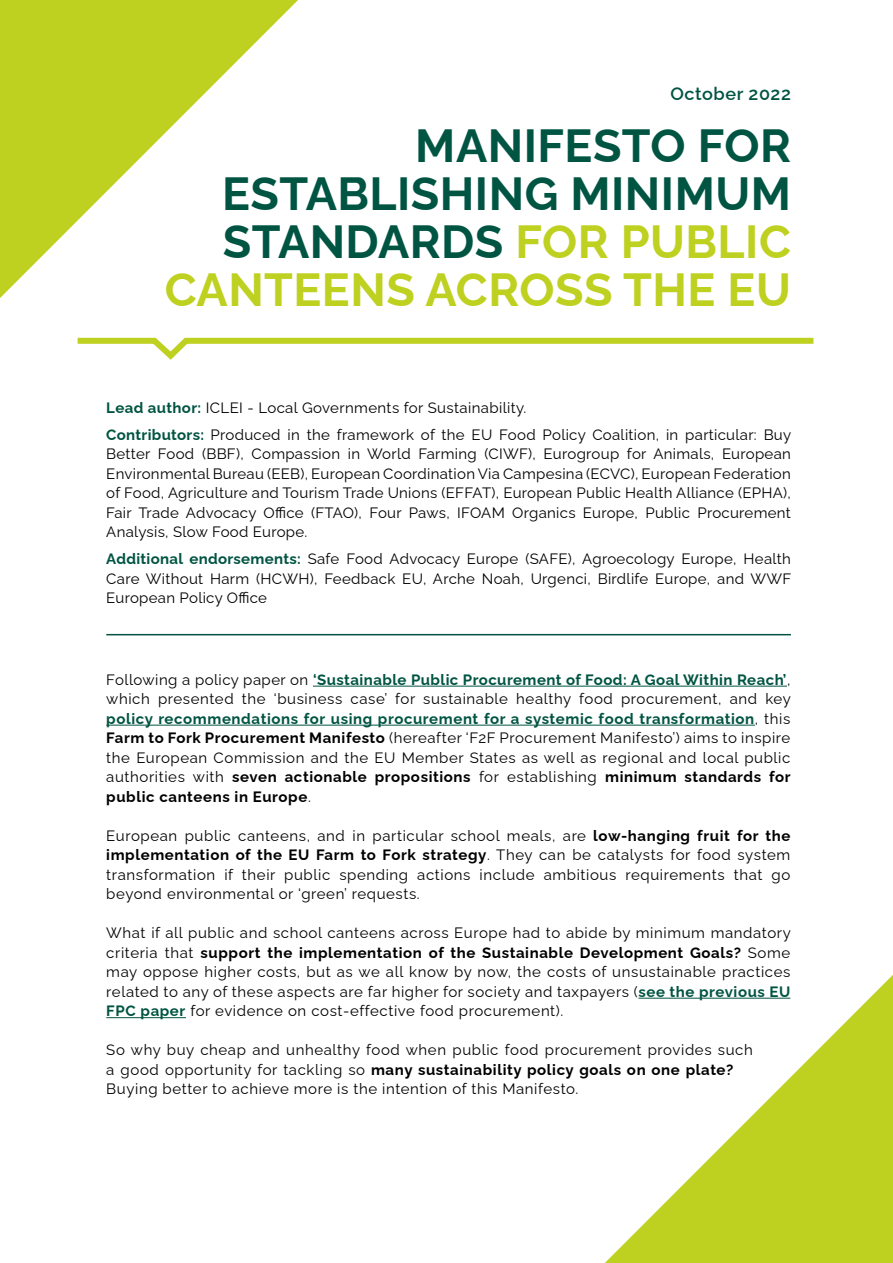
<style>
.page{position:relative;width:893px;height:1263px;background:#fff}
.page>*{position:absolute;margin:0;border:0;box-sizing:border-box;transform-origin:0 0}
.t1{font:700 46.5px/48px "Raleway";letter-spacing:.01em;color:#005442;text-align:right}
.t2{font:600 18px "Raleway";letter-spacing:.03em;color:#005442}
.t3{font:15px/19.5px "Raleway";letter-spacing:.025em;color:#000;text-align:justify}
.s1{color:#bed020}
.s2{font-weight:700;color:#005442}
.s3{font-weight:700}
</style>
<div class="page">
<svg style="left:77px;top:337px;width:737px;height:23px"></svg>
<hr style="left:313px;top:686px;width:474px;height:1px;background:#005442">
<hr style="left:106px;top:725px;width:649px;height:1px;background:#005442">
<hr style="left:106px;top:1017px;width:80px;height:1px;background:#005442">
<svg style="left:605px;top:975px;width:288px;height:288px"></svg>
<svg style="left:0;top:0;width:298px;height:298px"></svg>
<hr style="left:106px;top:634px;width:685px;height:1px;background:#005442">
<p class="t2" style="left:671px;top:79px;width:122px">October 2022</p>
<h1 class="t1" style="left:165px;top:117px;width:628px">MANIFESTO FOR<br>ESTABLISHING MINIMUM<br>STANDARDS <span class="s1">FOR PUBLIC<br>CANTEENS ACROSS THE EU</span></h1>
<p class="t3" style="left:106px;top:392px;width:686px;line-height:27px"><span class="s2">Lead author:</span> ICLEI - Local Governments for Sustainability.<br><span class="s2">Contributors:</span> Produced in the framework of the EU Food Policy Coalition, in particular: Buy</p>
<p class="t3" style="left:106px;top:443px;width:686px">Better Food (BBF), Compassion in World Farming (CIWF), Eurogroup for Animals, European Environmental Bureau (EEB), European Coordination Via Campesina (ECVC), European Federation of Food, Agriculture and Tourism Trade Unions (EFFAT), European Public Health Alliance (EPHA), Fair Trade Advocacy Office (FTAO), Four Paws, IFOAM Organics Europe, Public Procurement Analysis, Slow Food Europe.</p>
<p class="t3" style="left:106px;top:548px;width:686px"><span class="s2">Additional endorsements:</span> Safe Food Advocacy Europe (SAFE), Agroecology Europe, Health Care Without Harm (HCWH), Feedback EU, Arche Noah, Urgenci, Birdlife Europe, and WWF European Policy Office</p>
<p class="t3" style="left:106px;top:668px;width:686px">Following a policy paper on <span class="s2">‘Sustainable Public Procurement of Food: A Goal Within Reach’</span>, which presented the ‘business case’ for sustainable healthy food procurement, and key <span class="s2">policy recommendations for using procurement for a systemic food transformation</span>, this <span class="s3">Farm to Fork Procurement Manifesto</span> (hereafter ‘F2F Procurement Manifesto’) aims to inspire the European Commission and the EU Member States as well as regional and local public authorities with <span class="s3">seven actionable propositions</span> for establishing <span class="s3">minimum standards for public canteens in Europe</span>.</p>
<p class="t3" style="left:106px;top:824px;width:686px">European public canteens, and in particular school meals, are <span class="s3">low-hanging fruit for the implementation of the EU Farm to Fork strategy</span>. They can be catalysts for food system transformation if their public spending actions include ambitious requirements that go beyond environmental or ‘green’ requests.</p>
<p class="t3" style="left:106px;top:921px;width:686px">What if all public and school canteens across Europe had to abide by minimum mandatory criteria that <span class="s3">support the implementation of the Sustainable Development Goals?</span> Some may oppose higher costs, but as we all know by now, the costs of unsustainable practices related to any of these aspects are far higher for society and taxpayers (<span class="s2">see the previous EU FPC paper</span> for evidence on cost-effective food procurement).</p>
<p class="t3" style="left:106px;top:1038px;width:648px;text-align:left">So why buy cheap and unhealthy food when public food procurement provides such a good opportunity for tackling so <span class="s3">many sustainability policy goals on one plate?<br></span>Buying better to achieve more is the intention of this Manifesto.</p>
</div>
